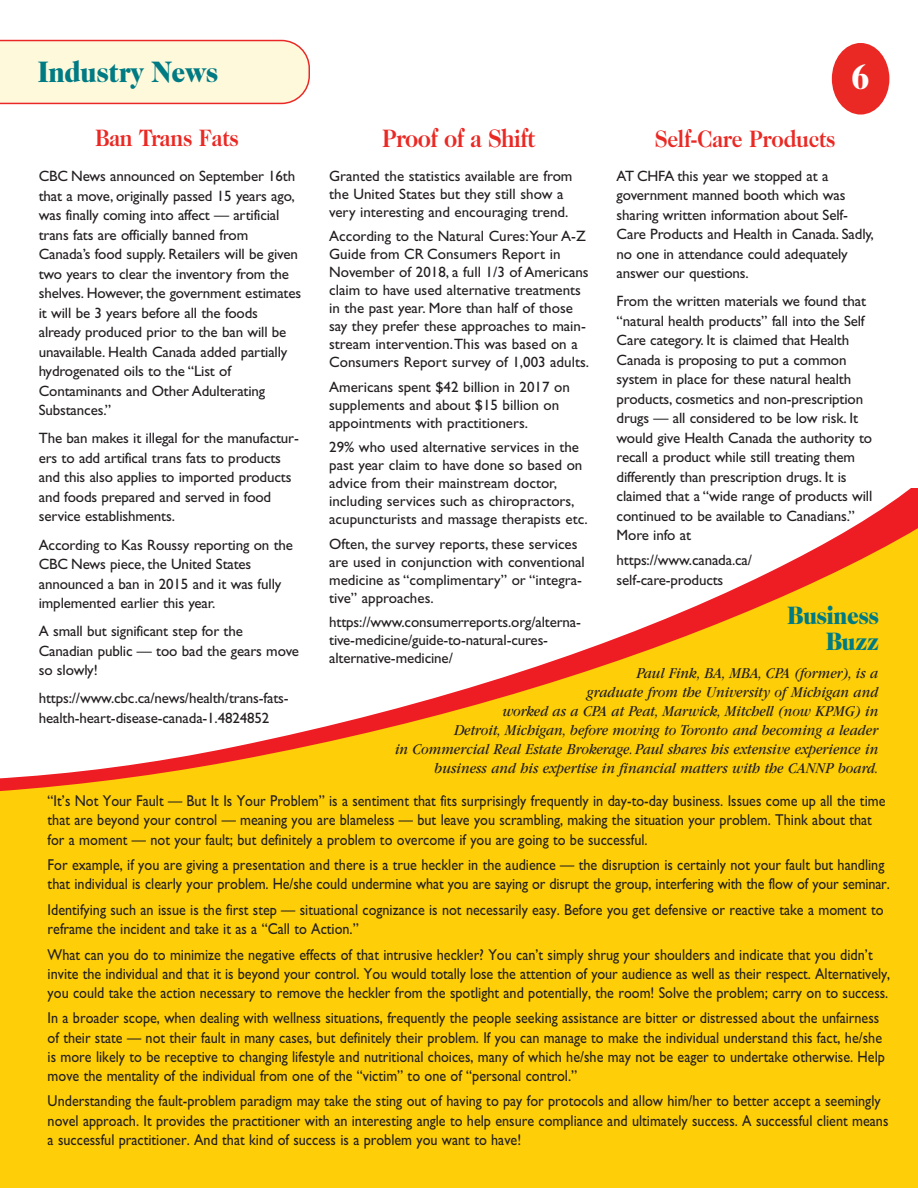
<style>
.page{position:relative;width:918px;height:1188px;background:#fff}
.page>*{position:absolute;margin:0;border:0;box-sizing:border-box;transform-origin:0 0}
.t1{font:900 36px "Caslon Two Twenty Four";color:#fff;scale:.8 1}
.t2{font:900 30px "Caslon Two Twenty Four";letter-spacing:-.01em;color:#007a83;scale:.9 1}
.t3{font:700 25.5px "Caslon Two Twenty Four";letter-spacing:-.025em;color:#ea2924;scale:.9 1}
.t4{font:900 25.5px/25.5px "Caslon Two Twenty Four";letter-spacing:-.025em;color:#007a83;text-align:right;scale:.9 1}
.t5{font:700 24px "Caslon Two Twenty Four";letter-spacing:-.01em;color:#ea2924;scale:.9 1}
.t6{font:15.75px/19.2px "Gill Sans";color:#231f20;scale:.9 1}
.t7{font:italic 15.75px/19.2px "Garamond";color:#231f20;text-align:right;scale:.9 1}
.t8{font:15px/19.5px "Gill Sans";letter-spacing:-.01em;color:#231f20}
</style>
<div class="page">
<div style="left:0;top:800px;width:918px;height:388px;background:#fece08"></div>
<svg style="left:0;top:488px;width:918px;height:312px"></svg>
<div style="left:832px;top:43px;width:57px;height:72px;background:#ea2924;border-radius:50%"></div>
<svg style="left:0;top:40px;width:310px;height:64px;background:#fdefd3"></svg>
<h2 class="t2" style="left:38px;top:60px;width:202px">Industry News</h2>
<h1 class="t1" style="left:851px;top:63px;width:23px">6</h1>
<h3 class="t3" style="left:382px;top:128px;width:172px">Proof of a Shift</h3>
<p class="t8" style="left:329px;top:168px;width:245px;line-height:18px">Granted the statistics available are from the United States but they still show a very interesting and encouraging trend.</p>
<p class="t8" style="left:329px;top:229px;width:261px;line-height:18px">According to the Natural Cures:Your A-Z Guide from CR Consumers Report in November of 2018, a full 1/3 of Americans claim to have used alternative treatments in the past year. More than half of those say they prefer these approaches to main&shy;stream intervention.This was based on a Consumers Report survey of 1,003 adults.</p>
<p class="t8" style="left:329px;top:379px;width:242px;line-height:18px">Americans spent $42 billion in 2017 on supplements and about $15 billion on appointments with practitioners.</p>
<p class="t8" style="left:329px;top:440px;width:260px;line-height:18px">29% who used alternative services in the past year claim to have done so based on advice from their mainstream doctor, including services such as chiropractors, acupuncturists and massage therapists etc.</p>
<p class="t8" style="left:329px;top:536px;width:257px;line-height:18px">Often, the survey reports, these services are used in conjunction with conventional medicine as “complimentary” or “integra&shy;tive” approaches.</p>
<p class="t8" style="left:329px;top:615px;width:253px;line-height:18px">https://www.consumerreports.org/alterna&shy;tive-medicine/guide-to-natural-cures&shy;alternative-medicine/</p>
<h3 class="t5" style="left:655px;top:130px;width:202px">Self-Care Products</h3>
<p class="t8" style="left:617px;top:167px;width:259px">AT CHFA this year we stopped at a government manned booth which was sharing written information about Self-Care Products and Health in Canada. Sadly, no one in attendance could adequately answer our questions.</p>
<p class="t8" style="left:617px;top:293px;width:257px">From the written materials we found that “natural health products” fall into the Self Care category. It is claimed that Health Canada is proposing to put a common system in place for these natural health products, cosmetics and non-prescription drugs — all considered to be low risk. It would give Health Canada the authority to recall a product while still treating them differently than prescription drugs. It is claimed that a “wide range of products will continued to be available to Canadians.” More info at</p>
<p class="t8" style="left:617px;top:552px;width:137px">https://www.canada.ca/ self-care-products</p>
<h3 class="t5" style="left:95px;top:129px;width:161px">Ban Trans Fats</h3>
<p class="t8" style="left:39px;top:168px;width:264px">CBC News announced on September 16th that a move, originally passed 15 years ago, was finally coming into affect — artificial trans fats are officially banned from Canada’s food supply. Retailers will be given two years to clear the inventory from the shelves. However, the government estimates it will be 3 years before all the foods already produced prior to the ban will be unavailable. Health Canada added partially hydrogenated oils to the “List of Contaminants and Other Adulterating Substances.”</p>
<p class="t8" style="left:39px;top:430px;width:262px">The ban makes it illegal for the manufactur&shy;ers to add artifical trans fats to products and this also applies to imported products and foods prepared and served in food service establishments.</p>
<p class="t8" style="left:39px;top:536px;width:256px">According to Kas Roussy reporting on the CBC News piece, the United States announced a ban in 2015 and it was fully implemented earlier this year.</p>
<p class="t8" style="left:39px;top:623px;width:262px">A small but significant step for the<br>Canadian public — too bad the gears move so slowly!</p>
<p class="t8" style="left:39px;top:690px;width:251px">https://www.cbc.ca/news/health/trans-fats&shy;health-heart-disease-canada-1.4824852</p>
<h3 class="t4" style="left:787px;top:605px;width:103px">Business<br>Buzz</h3>
<p class="t7" style="left:395px;top:665px;width:539px">Paul Fink, BA, MBA, CPA (former), is a<br>graduate from the University of Michigan and<br>worked as a CPA at Peat, Marwick, Mitchell (now KPMG) in<br>Detroit, Michigan, before moving to Toronto and becoming a leader<br>in Commercial Real Estate Brokerage. Paul shares his extensive experience in business and his expertise in financial matters with the CANNP board.</p>
<p class="t6" style="left:48px;top:791px;width:932px">“It’s Not Your Fault — But It Is Your Problem” is a sentiment that fits surprisingly frequently in day-to-day business. Issues come up all the time that are beyond your control — meaning you are blameless — but leave you scrambling, making the situation your problem. Think about that for a moment — not your fault; but definitely a problem to overcome if you are going to be successful.</p>
<p class="t6" style="left:48px;top:855px;width:937px">For example, if you are giving a presentation and there is a true heckler in the audience — the disruption is certainly not your fault but handling that individual is clearly your problem. He/she could undermine what you are saying or disrupt the group, interfering with the flow of your seminar.</p>
<p class="t6" style="left:48px;top:900px;width:930px">Identifying such an issue is the first step — situational cognizance is not necessarily easy. Before you get defensive or reactive take a moment to reframe the incident and take it as a “Call to Action.”</p>
<p class="t6" style="left:48px;top:945px;width:938px">What can you do to minimize the negative effects of that intrusive heckler? You can’t simply shrug your shoulders and indicate that you didn’t invite the individual and that it is beyond your control. You would totally lose the attention of your audience as well as their respect. Alternatively, you could take the action necessary to remove the heckler from the spotlight and potentially, the room! Solve the problem; carry on to success.</p>
<p class="t6" style="left:48px;top:1008px;width:932px">In a broader scope, when dealing with wellness situations, frequently the people seeking assistance are bitter or distressed about the unfairness of their state — not their fault in many cases, but definitely their problem. If you can manage to make the individual understand this fact, he/she is more likely to be receptive to changing lifestyle and nutritional choices, many of which he/she may not be eager to undertake otherwise. Help move the mentality of the individual from one of the “victim” to one of “personal control.”</p>
<p class="t6" style="left:48px;top:1091px;width:936px">Understanding the fault-problem paradigm may take the sting out of having to pay for protocols and allow him/her to better accept a seemingly novel approach. It provides the practitioner with an interesting angle to help ensure compliance and ultimately success. A successful client means a successful practitioner. And that kind of success is a problem you want to have!</p>
</div>
